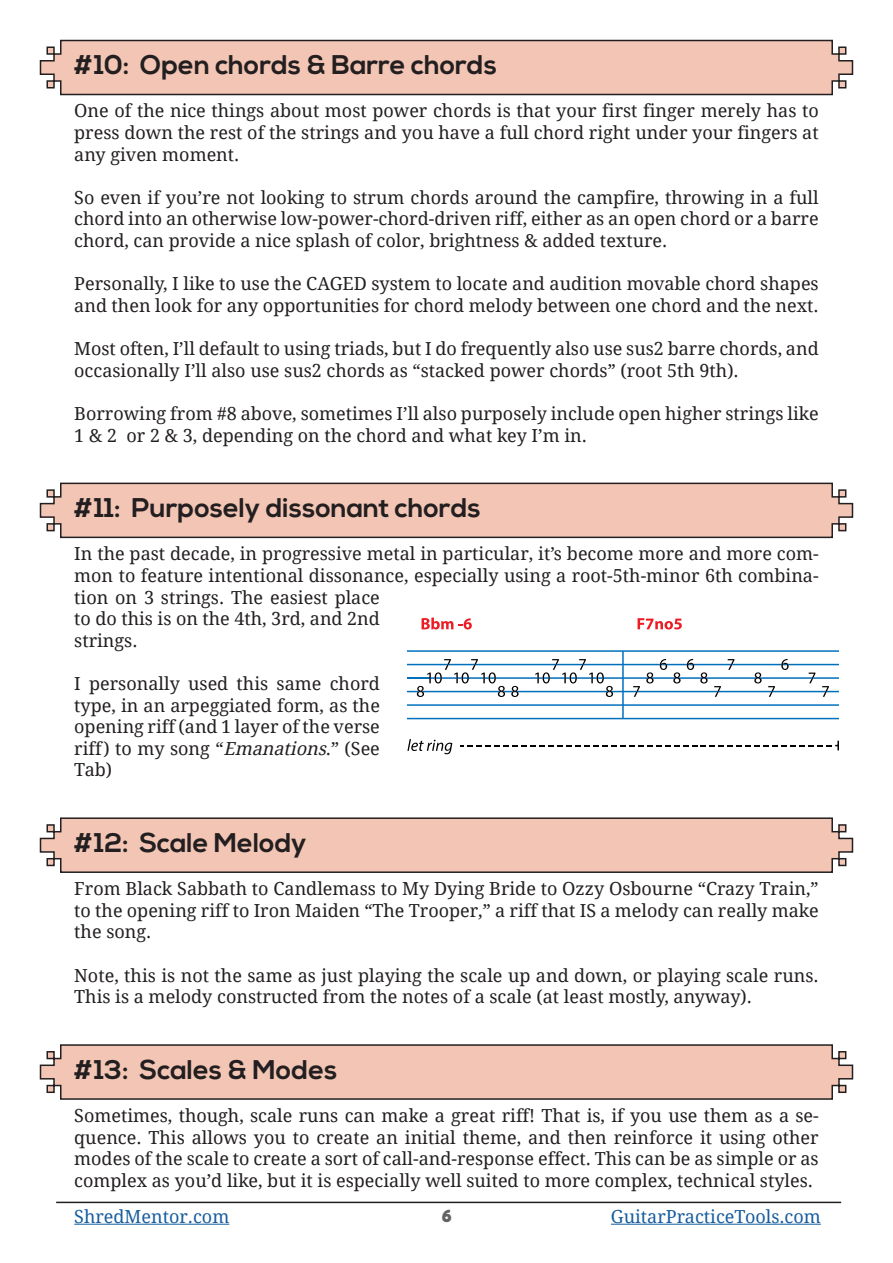
<style>
.page{position:relative;width:893px;height:1263px;background:#fff}
.page>*{position:absolute;margin:0;border:0;box-sizing:border-box;transform-origin:0 0}
.Riffing_Style_Header{font:700 27px "Nexa";color:#231f20}
.t1{font:18px/21.6px "Droid Serif";color:#231f20;text-align:justify}
.t2{font:18px "Droid Serif";color:#175d9e}
.t3{font:800 18px "Neufreit";color:#636366}
.s1{font-style:italic}
</style>
<div class="page">
<hr style="left:74px;top:1224px;width:155px;height:1px;background:#175d9e">
<hr style="left:611px;top:1224px;width:210px;height:1px;background:#175d9e">
<hr style="left:56px;top:1202px;width:785px;height:1px;background:#231f20">
<svg style="left:39px;top:39px;width:815px;height:57px;background:#e6beae"></svg>
<svg style="left:39px;top:482px;width:815px;height:57px;background:#e6beaf"></svg>
<svg style="left:39px;top:817px;width:815px;height:56px;background:#e5bcad"></svg>
<svg style="left:39px;top:1044px;width:815px;height:56px;background:#e5bcad"></svg>
<svg style="left:422px;top:618px;width:50px;height:11px"></svg>
<svg style="left:638px;top:618px;width:44px;height:11px"></svg>
<svg style="left:407px;top:650px;width:432px;height:69px"></svg>
<svg style="left:407px;top:739px;width:45px;height:15px"></svg>
<svg style="left:461px;top:741px;width:378px;height:9px"></svg>
<p class="Riffing_Style_Header" style="left:74px;top:49px;width:424px">#10: Open chords &amp; Barre chords</p>
<p class="t1" style="left:74px;top:100px;width:746px">One of the nice things about most power chords is that your first finger merely has to press down the rest of the strings and you have a full chord right under your fingers at any given moment.</p>
<p class="t1" style="left:74px;top:187px;width:746px">So even if you’re not looking to strum chords around the campfire, throwing in a full chord into an otherwise low-power-chord-driven riff, either as an open chord or a barre chord, can provide a nice splash of color, brightness &amp; added texture.</p>
<p class="t1" style="left:74px;top:273px;width:746px">Personally, I like to use the CAGED system to locate and audition movable chord shapes and then look for any opportunities for chord melody between one chord and the next.</p>
<p class="t1" style="left:74px;top:338px;width:746px">Most often, I’ll default to using triads, but I do frequently also use sus2 barre chords, and occasionally I’ll also use sus2 chords as “stacked power chords” (root 5th 9th).</p>
<p class="t1" style="left:74px;top:403px;width:746px">Borrowing from #8 above, sometimes I’ll also purposely include open higher strings like<br>1 &amp; 2 or 2 &amp; 3, depending on the chord and what key I’m in.</p>
<p class="Riffing_Style_Header" style="left:74px;top:492px;width:408px">#11: Purposely dissonant chords</p>
<p class="t1" style="left:74px;top:543px;width:746px;text-align:left">In the past decade, in progressive metal in particular, it’s become more and more com&shy;mon to feature intentional dissonance, especially using a root-5th-minor 6th combina&shy;tion on 3 strings. The easiest place<br>to do this is on the 4th, 3rd, and 2nd<br>strings.</p>
<p class="t1" style="left:74px;top:673px;width:307px">I personally used this same chord type, in an arpeggiated form, as the opening riff (and 1 layer of the verse riff) to my song “<span class="s1">Emanations</span>.” (See Tab)</p>
<p class="Riffing_Style_Header" style="left:74px;top:827px;width:234px">#12: Scale Melody</p>
<p class="t1" style="left:74px;top:878px;width:746px">From Black Sabbath to Candlemass to My Dying Bride to Ozzy Osbourne “Crazy Train,” to the opening riff to Iron Maiden “The Trooper,” a riff that IS a melody can really make the song.</p>
<p class="t1" style="left:74px;top:964px;width:746px">Note, this is not the same as just playing the scale up and down, or playing scale runs.<br>This is a melody constructed from the notes of a scale (at least mostly, anyway).</p>
<p class="Riffing_Style_Header" style="left:74px;top:1054px;width:265px">#13: Scales &amp; Modes</p>
<p class="t1" style="left:74px;top:1105px;width:746px">Sometimes, though, scale runs can make a great riff! That is, if you use them as a se&shy;quence. This allows you to create an initial theme, and then reinforce it using other modes of the scale to create a sort of call-and-response effect. This can be as simple or as complex as you’d like, but it is especially well suited to more complex, technical styles.</p>
<p class="t2" style="left:74px;top:1206px;width:157px">ShredMentor.com</p>
<p class="t3" style="left:441px;top:1205px;width:12px">6</p>
<p class="t2" style="left:611px;top:1206px;width:211px">GuitarPracticeTools.com</p>
</div>
